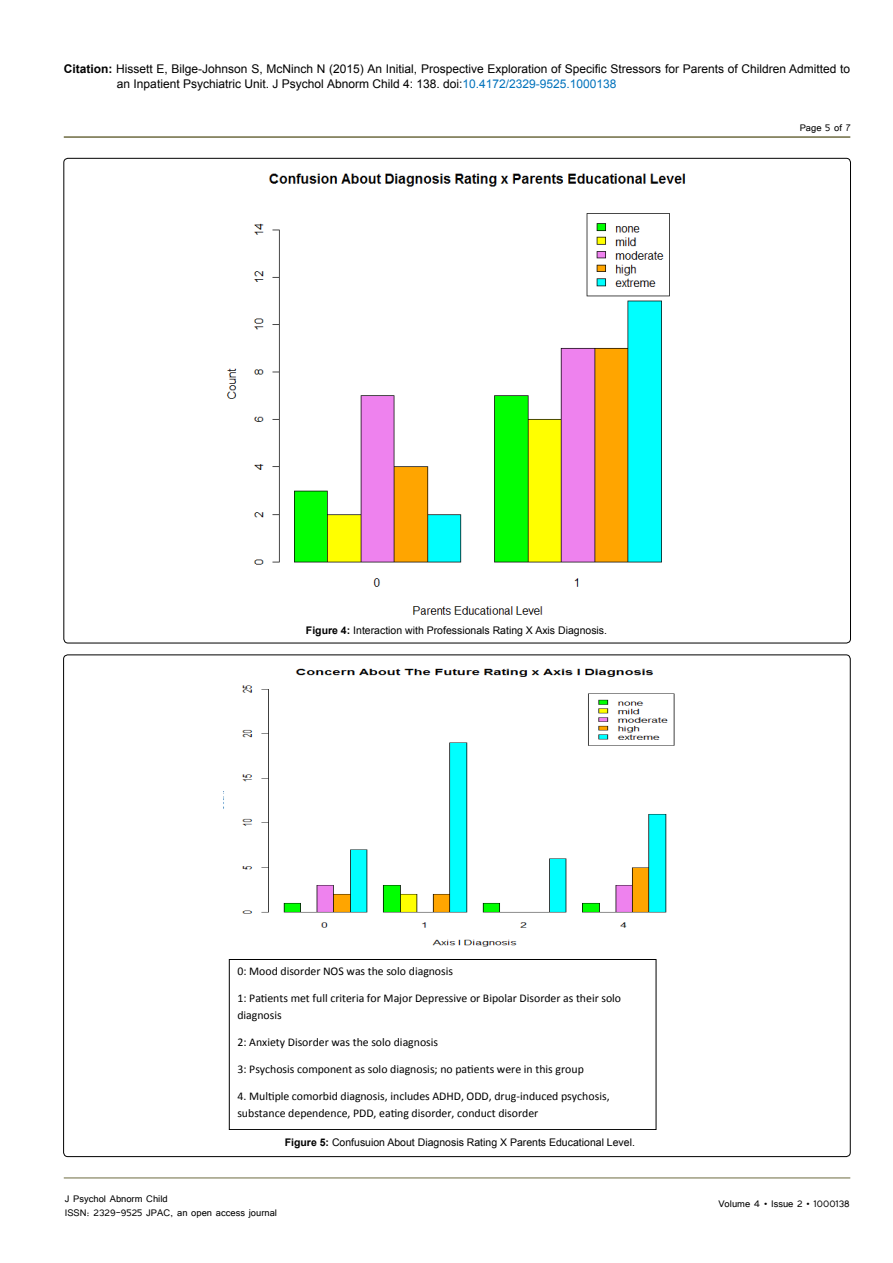
<style>
.page{position:relative;width:893px;height:1263px;background:#fff}
.page>*{position:absolute;margin:0;border:0;box-sizing:border-box;transform-origin:0 0}
.t1{font:12px/15px "Arial";color:#000}
.t2{font:12px/14.4px "Tunga";color:#000}
.t3{font:11.85px/16.6px "Calibri";color:#000}
.t4{font:10.5px "Arial";color:#000}
.s1{font-weight:700}
.s2{color:#0072bc}
</style>
<div class="page">
<hr style="left:64px;top:1178px;width:786px;height:1px;background:#6e6b41">
<hr style="left:64px;top:136px;width:786px;height:2px;background:#6e6b41">
<img style="left:226px;top:173px;width:460px;height:442px">
<img style="left:223px;top:668px;width:452px;height:279px">
<div style="left:229px;top:959px;width:427px;height:171px;border:1px solid #000"></div>
<p class="t1" style="left:117px;top:61px;width:735px;text-indent:-53px"><span class="s1">Citation:</span> Hissett E, Bilge-Johnson S, McNinch N (2015) An Initial, Prospective Exploration of Specific Stressors for Parents of Children Admitted to an Inpatient Psychiatric Unit. J Psychol Abnorm Child 4: 138. doi:<span class="s2">10.4172/2329-9525.1000138</span></p>
<p class="t2" style="left:800px;top:119px;width:52px">Page 5 of 7</p>
<p class="t4" style="left:306px;top:624px;width:303px"><span class="s1">Figure 4:</span> Interaction with Professionals Rating X Axis Diagnosis.</p>
<p class="t3" style="left:237px;top:963px;width:217px">0: Mood disorder NOS was the solo diagnosis</p>
<p class="t3" style="left:237px;top:990px;width:385px">1: Patients met full criteria for Major Depressive or Bipolar Disorder as their solo diagnosis</p>
<p class="t3" style="left:237px;top:1034px;width:202px">2: Anxiety Disorder was the solo diagnosis</p>
<p class="t3" style="left:237px;top:1061px;width:348px">3: Psychosis component as solo diagnosis; no patients were in this group</p>
<p class="t3" style="left:237px;top:1088px;width:374px">4. Multiple comorbid diagnosis, includes ADHD, ODD, drug-induced psychosis, substance dependence, PDD, eating disorder, conduct disorder</p>
<p class="t4" style="left:285px;top:1135px;width:352px"><span class="s1">Figure 5:</span> Confusuion About Diagnosis Rating X Parents Educational Level.</p>
<p class="t2" style="left:65px;top:1190px;width:214px">J Psychol Abnorm Child<br>ISSN: 2329-9525 JPAC, an open access journal</p>
<p class="t2" style="left:718px;top:1196px;width:133px">Volume 4 • Issue 2 • 1000138</p>
</div>
